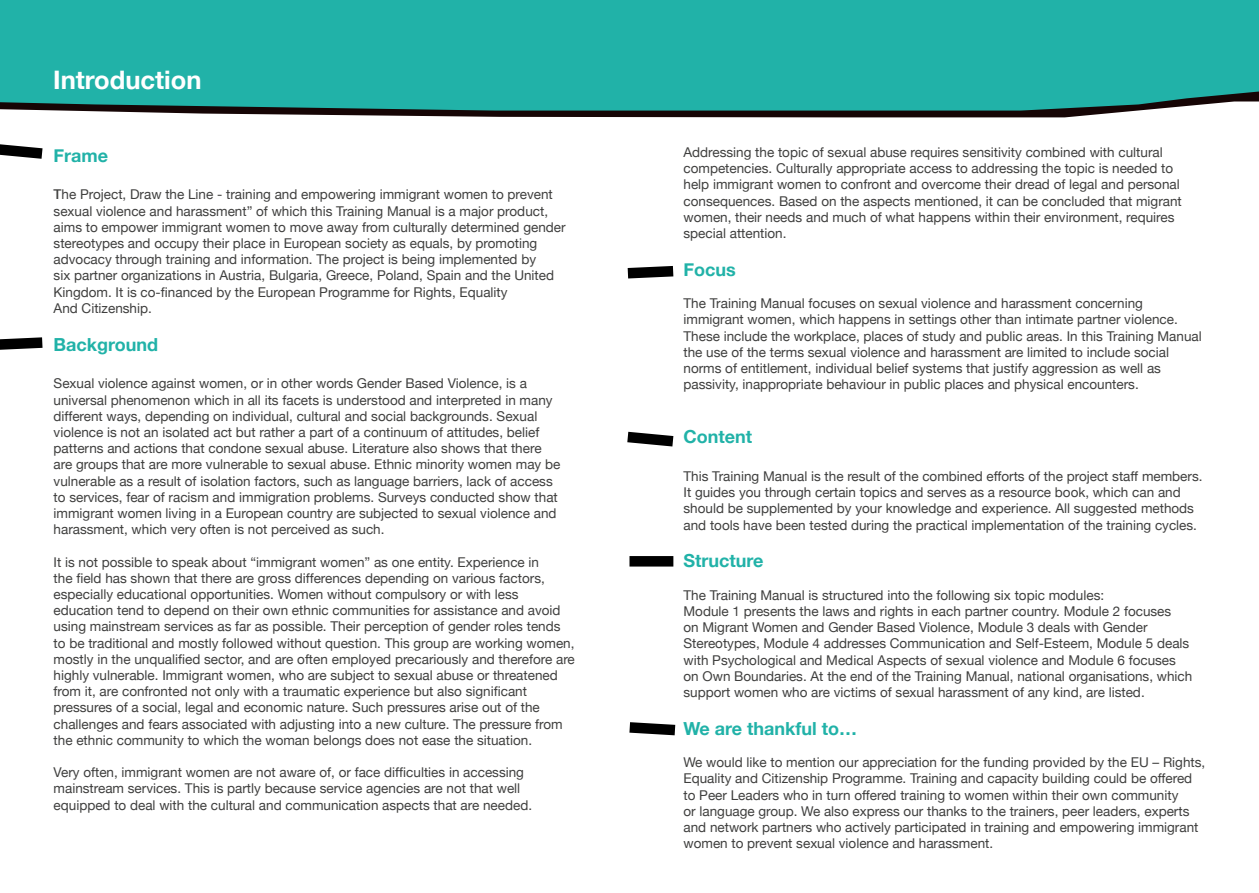
<style>
.page{position:relative;width:1259px;height:893px;background:#fff}
.page>*{position:absolute;margin:0;border:0;box-sizing:border-box;transform-origin:0 0}
.t1{font:700 25.5px "Helvetica Neue";color:#fff}
.t2{font:700 18px "Helvetica Neue";color:#21b2a8}
.t3{font:13.5px/16.2px "Helvetica Neue";color:#3f3f3e}
.s1{font-weight:500}
</style>
<div class="page">
<svg style="left:85px;top:111px;width:1048px;height:7px"></svg>
<div style="left:0;top:0;width:1259px;height:111px;background:#21b2a8"></div>
<svg style="left:0;top:144px;width:43px;height:15px"></svg>
<svg style="left:627px;top:431px;width:47px;height:16px"></svg>
<svg style="left:627px;top:266px;width:47px;height:13px"></svg>
<svg style="left:629px;top:722px;width:47px;height:14px"></svg>
<svg style="left:0;top:337px;width:43px;height:13px"></svg>
<div style="left:629px;top:556px;width:44px;height:11px;background:#000"></div>
<h1 class="t1" style="left:53px;top:60px;width:150px">Introduction</h1>
<h2 class="t2" style="left:54px;top:141px;width:56px">Frame</h2>
<p class="t3" style="left:54px;top:186px;width:513px"><span class="s1">T</span>he Project, Draw the Line - training and empowering immigrant women to prevent sexual violence and harassment” of which this Training Manual is a major product, aims to empower immigrant women to move away from culturally determined gender stereotypes and occupy their place in European society as equals, by promoting advocacy through training and information. The project is being implemented by<br>six partner organizations in Austria, Bulgaria, Greece, Poland, Spain and the United Kingdom. It is co-financed by the European Programme for Rights, Equality<br>And Citizenship.</p>
<h2 class="t2" style="left:54px;top:330px;width:106px">Background</h2>
<p class="t3" style="left:54px;top:375px;width:508px">Sexual violence against women, or in other words Gender Based Violence, is a universal phenomenon which in all its facets is understood and interpreted in many different ways, depending on individual, cultural and social backgrounds. Sexual violence is not an isolated act but rather a part of a continuum of attitudes, belief patterns and actions that condone sexual abuse. Literature also shows that there are groups that are more vulnerable to sexual abuse. Ethnic minority women may be vulnerable as a result of isolation factors, such as language barriers, lack of access to services, fear of racism and immigration problems. Surveys conducted show that immigrant women living in a European country are subjected to sexual violence and harassment, which very often is not perceived as such.</p>
<p class="t3" style="left:54px;top:554px;width:523px">It is not possible to speak about “immigrant women” as one entity. Experience in<br>the field has shown that there are gross differences depending on various factors, especially educational opportunities. Women without compulsory or with less education tend to depend on their own ethnic communities for assistance and avoid using mainstream services as far as possible. Their perception of gender roles tends to be traditional and mostly followed without question. This group are working women, mostly in the unqualified sector, and are often employed precariously and therefore are highly vulnerable. Immigrant women, who are subject to sexual abuse or threatened from it, are confronted not only with a traumatic experience but also significant pressures of a social, legal and economic nature. Such pressures arise out of the challenges and fears associated with adjusting into a new culture. The pressure from the ethnic community to which the woman belongs does not ease the situation.</p>
<p class="t3" style="left:54px;top:764px;width:480px">Very often, immigrant women are not aware of, or face difficulties in accessing mainstream services. This is partly because service agencies are not that well equipped to deal with the cultural and communication aspects that are needed.</p>
<p class="t3" style="left:683px;top:144px;width:500px">Addressing the topic of sexual abuse requires sensitivity combined with cultural competencies. Culturally appropriate access to addressing the topic is needed to help immigrant women to confront and overcome their dread of legal and personal consequences. Based on the aspects mentioned, it can be concluded that migrant women, their needs and much of what happens within their environment, requires special attention.</p>
<h2 class="t2" style="left:683px;top:255px;width:54px">Focus</h2>
<p class="t3" style="left:683px;top:295px;width:520px">The Training Manual focuses on sexual violence and harassment concerning immigrant women, which happens in settings other than intimate partner violence.<br>These include the workplace, places of study and public areas. In this Training Manual the use of the terms sexual violence and harassment are limited to include social norms of entitlement, individual belief systems that justify aggression as well as passivity, inappropriate behaviour in public places and physical encounters.</p>
<h2 class="t2" style="left:683px;top:423px;width:70px">Content</h2>
<p class="t3" style="left:683px;top:468px;width:520px">This Training Manual is the result of the combined efforts of the project staff members.<br>It guides you through certain topics and serves as a resource book, which can and should be supplemented by your knowledge and experience. All suggested methods and tools have been tested during the practical implementation of the training cycles.</p>
<h2 class="t2" style="left:683px;top:547px;width:82px">Structure</h2>
<p class="t3" style="left:683px;top:587px;width:510px">The Training Manual is structured into the following six topic modules:<br>Module 1 presents the laws and rights in each partner country. Module 2 focuses<br>on Migrant Women and Gender Based Violence, Module 3 deals with Gender Stereotypes, Module 4 addresses Communication and Self-Esteem, Module 5 deals with Psychological and Medical Aspects of sexual violence and Module 6 focuses on Own Boundaries. At the end of the Training Manual, national organisations, which support women who are victims of sexual harassment of any kind, are listed.</p>
<h2 class="t2" style="left:683px;top:714px;width:175px">We are thankful to…</h2>
<p class="t3" style="left:683px;top:754px;width:523px">We would like to mention our appreciation for the funding provided by the EU – Rights, Equality and Citizenship Programme. Training and capacity building could be offered to Peer Leaders who in turn offered training to women within their own community<br>or language group. We also express our thanks to the trainers, peer leaders, experts and network partners who actively participated in training and empowering immigrant women to prevent sexual violence and harassment.</p>
</div>
